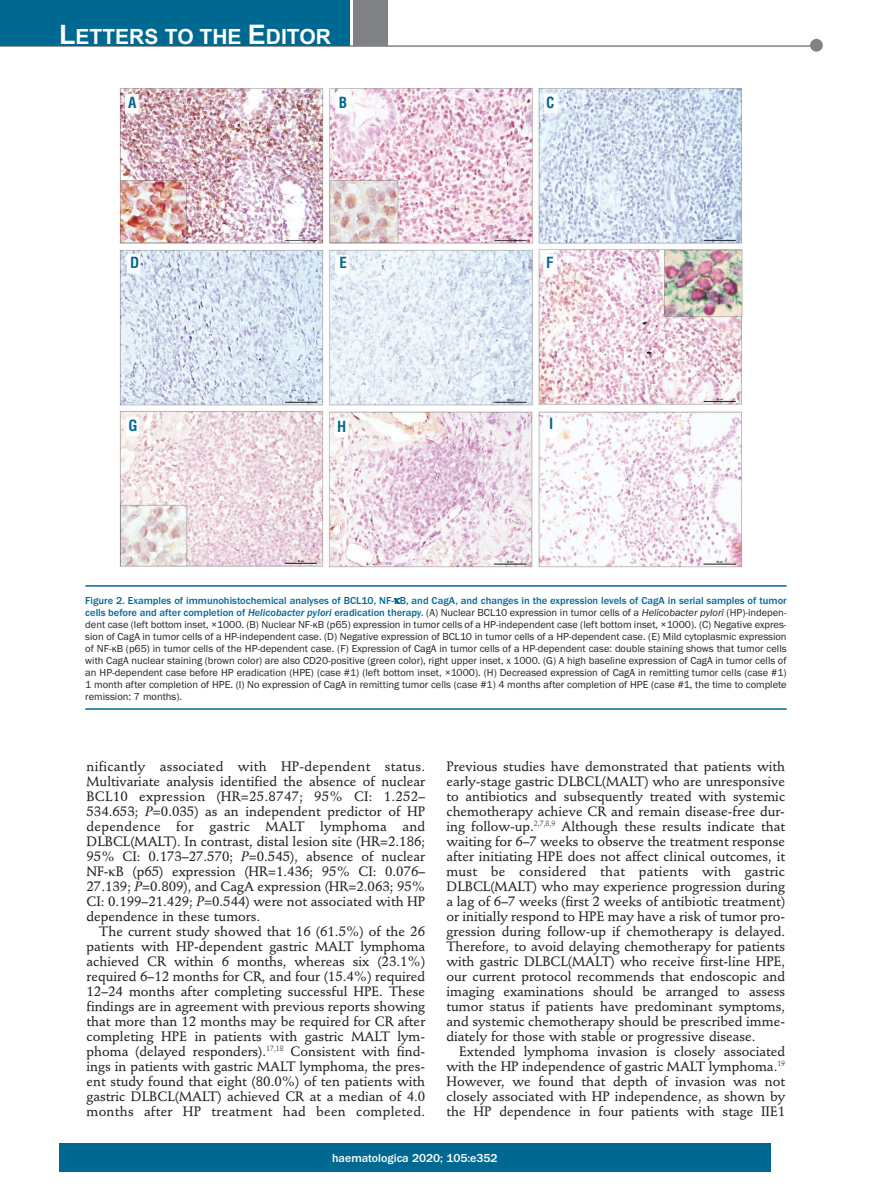
<style>
.page{position:relative;width:893px;height:1191px;background:#fff}
.page>*{position:absolute;margin:0;border:0;box-sizing:border-box;transform-origin:0 0}
.t1{font:700 21px "Arial";color:#fff}
.t2{font:700 condensed 15px "Helvetica";color:#006991}
.t3{font:500 13.5px/15px "Stempel Schneidler";color:#231f20;text-align:justify}
.t4{font:500 12px "Franklin Gothic";color:#fff}
.t5{font:10.5px/12px "Franklin Gothic";color:#231f20;text-align:justify}
.s1{font-size:27px}
.s2{font-weight:500;color:#006991}
.s3{font-weight:500;font-style:italic;color:#006991}
.s4{font-style:italic}
.s5{font-family:"Stempel Schneidler Med";font-weight:400;font-style:italic}
</style>
<div class="page">
<div style="left:59px;top:1143px;width:712px;height:28px;background:#006991"></div>
<hr style="left:0;top:45px;width:820px;height:2px;background:#808285">
<div style="left:810px;top:39px;width:13px;height:13px;background:#808285;border-radius:50%"></div>
<div style="left:354px;top:0;width:34px;height:45px;background:#808285"></div>
<div style="left:0;top:0;width:350px;height:45px;background:#006991"></div>
<img style="left:119px;top:88px;width:624px;height:480px">
<hr style="left:85px;top:585px;width:702px;height:1px;background:#006991">
<hr style="left:85px;top:708px;width:702px;height:1px;background:#006991">
<h1 class="t1" style="left:59px;top:25px;width:273px"><span class="s1">L</span>ETTERS TO THE <span class="s1">E</span>DITOR</h1>
<p class="t2" style="left:128px;top:94px;width:10px">A</p>
<p class="t2" style="left:339px;top:94px;width:10px">B</p>
<p class="t2" style="left:546px;top:95px;width:10px">C</p>
<p class="t2" style="left:130px;top:254px;width:11px">D</p>
<p class="t2" style="left:339px;top:254px;width:9px">E</p>
<p class="t2" style="left:546px;top:254px;width:9px">F</p>
<p class="t2" style="left:129px;top:416px;width:11px">G</p>
<p class="t2" style="left:337px;top:418px;width:11px">H</p>
<p class="t2" style="left:549px;top:415px;width:6px">I</p>
<p class="t5" style="left:85px;top:594px;width:703px"><span class="s2">Figure 2. Examples of immunohistochemical analyses of BCL10, NF- B, and CagA, and changes in the expression levels of CagA in serial samples of tumor cells before and after completion of</span> <span class="s3">Helicobacter pylori</span> <span class="s2">eradication therapy.</span> (A) Nuclear BCL10 expression in tumor cells of a <span class="s4">Helicobacter pylori</span> (HP)-indepen&shy;dent case (left bottom inset, ×1000. (B) Nuclear NF-κB (p65) expression in tumor cells of a HP-independent case (left bottom inset, ×1000). (C) Negative expres&shy;sion of CagA in tumor cells of a HP-independent case. (D) Negative expression of BCL10 in tumor cells of a HP-dependent case. (E) Mild cytoplasmic expression of NF-κB (p65) in tumor cells of the HP-dependent case. (F) Expression of CagA in tumor cells of a HP-dependent case: double staining shows that tumor cells with CagA nuclear staining (brown color) are also CD20-positive (green color), right upper inset, x 1000. (G) A high baseline expression of CagA in tumor cells of an HP-dependent case before HP eradication (HPE) (case #1) (left bottom inset, ×1000). (H) Decreased expression of CagA in remitting tumor cells (case #1)<br>1 month after completion of HPE. (I) No expression of CagA in remitting tumor cells (case #1) 4 months after completion of HPE (case #1, the time to complete remission: 7 months).</p>
<p class="t3" style="left:446px;top:760px;width:340px">Previous studies have demonstrated that patients with early-stage gastric DLBCL(MALT) who are unresponsive to antibiotics and subsequently treated with systemic chemotherapy achieve CR and remain disease-free dur&shy;ing follow-up.<sup>2,7,8,9</sup> Although these results indicate that waiting for 6–7 weeks to observe the treatment response after initiating HPE does not affect clinical outcomes, it must be considered that patients with gastric DLBCL(MALT) who may experience progression during a lag of 6–7 weeks (first 2 weeks of antibiotic treatment) or initially respond to HPE may have a risk of tumor pro&shy;gression during follow-up if chemotherapy is delayed.<br>Therefore, to avoid delaying chemotherapy for patients with gastric DLBCL(MALT) who receive first-line HPE, our current protocol recommends that endoscopic and imaging examinations should be arranged to assess tumor status if patients have predominant symptoms, and systemic chemotherapy should be prescribed imme&shy;diately for those with stable or progressive disease.</p>
<p class="t3" style="left:446px;top:1045px;width:340px;text-indent:13px">Extended lymphoma invasion is closely associated with the HP independence of gastric MALT lymphoma.<sup>19<br></sup>However, we found that depth of invasion was not closely associated with HP independence, as shown by the HP dependence in four patients with stage IIE1</p>
<p class="t4" style="left:332px;top:1150px;width:167px">haematologica 2020; 105:e352</p>
<p class="t3" style="left:87px;top:760px;width:340px">nificantly associated with HP-dependent status.<br>Multivariate analysis identified the absence of nuclear BCL10 expression (HR=25.8747; 95% CI: 1.252– 534.653; <span class="s5">P</span>=0.035) as an independent predictor of HP dependence for gastric MALT lymphoma and DLBCL(MALT). In contrast, distal lesion site (HR=2.186; 95% CI: 0.173–27.570; <span class="s5">P</span>=0.545), absence of nuclear NF- B (p65) expression (HR=1.436; 95% CI: 0.076– 27.139; <span class="s5">P</span>=0.809), and CagA expression (HR=2.063; 95% CI: 0.199–21.429; <span class="s5">P</span>=0.544) were not associated with HP dependence in these tumors.</p>
<p class="t3" style="left:87px;top:925px;width:340px;text-indent:13px">The current study showed that 16 (61.5%) of the 26 patients with HP-dependent gastric MALT lymphoma achieved CR within 6 months, whereas six (23.1%) required 6–12 months for CR, and four (15.4%) required 12–24 months after completing successful HPE. These findings are in agreement with previous reports showing that more than 12 months may be required for CR after completing HPE in patients with gastric MALT lym&shy;phoma (delayed responders).<sup>17,18</sup> Consistent with find&shy;ings in patients with gastric MALT lymphoma, the pres&shy;ent study found that eight (80.0%) of ten patients with gastric DLBCL(MALT) achieved CR at a median of 4.0 months after HP treatment had been completed.</p>
</div>
